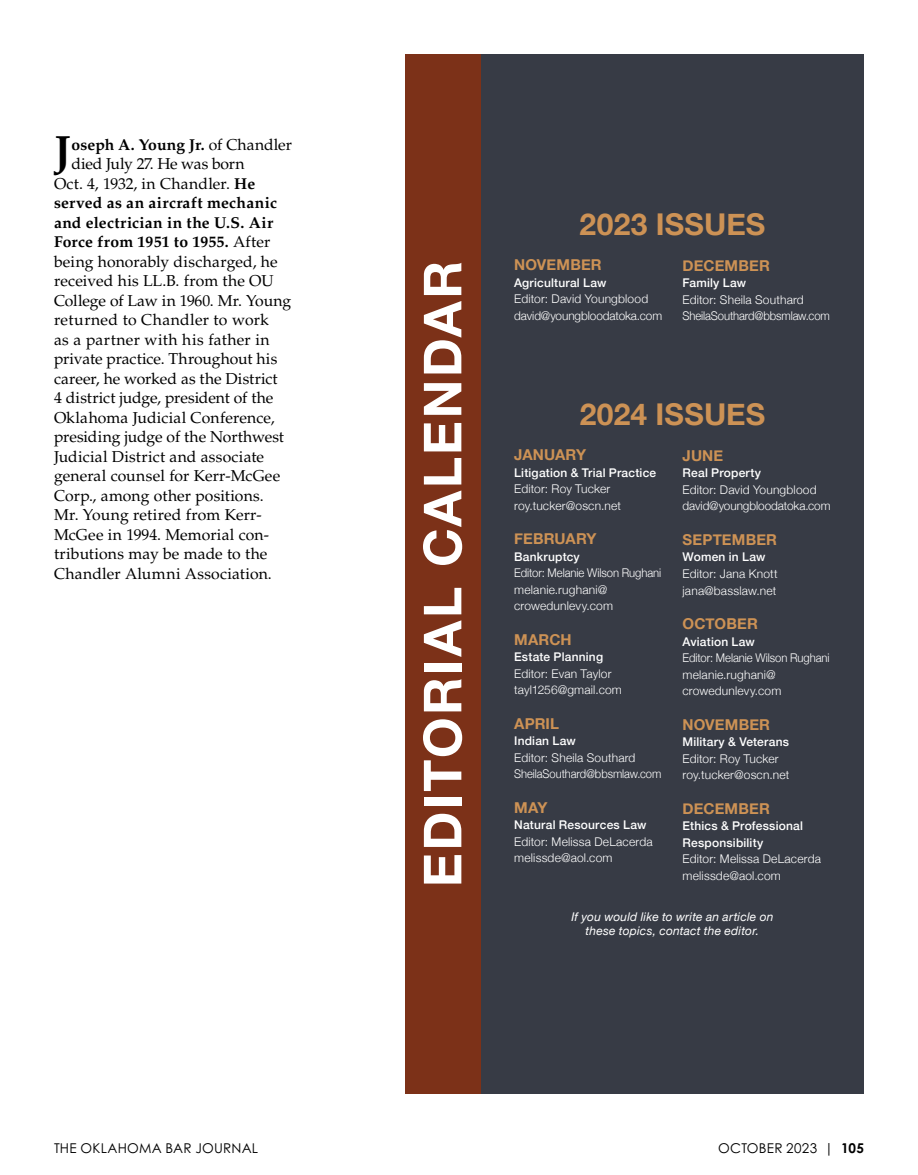
<style>
.page{position:relative;width:918px;height:1175px;background:#fff}
.page>*{position:absolute;margin:0;border:0;box-sizing:border-box;transform-origin:0 0}
.t1{font:700 52.5px "Helvetica Neue";letter-spacing:.04em;color:#fff}
.t2{font:700 43.8px "Palatino LT Std";color:#000}
.t3{font:700 30px "Helvetica Neue";letter-spacing:.005em;color:#cd9255}
.t4{font:15.75px "Palatino LT Std";color:#000}
.t5{font:700 15.75px "Palatino LT Std";letter-spacing:.015em;color:#000}
.t6{font:700 15px "Helvetica Neue";letter-spacing:.01em;color:#cd9255}
.t7{font:13.5px "Century Gothic Pro";letter-spacing:.015em;color:#000}
.t8{font:300 12px/16.5px "Helvetica Neue";letter-spacing:.015em;color:#fff}
.t9{font:500 12px/16.5px "Helvetica Neue";letter-spacing:.015em;color:#fff}
.t10{font:300 12px/16.5px "Helvetica Neue";letter-spacing:-.005em;color:#fff}
.t11{font:300 12px/16.5px "Helvetica Neue";letter-spacing:.015em;color:#fff;scale:.94 1}
.t12{font:italic 12px/14.2px "Helvetica Neue";letter-spacing:.015em;color:#fff;text-align:center}
.t13{font:300 12px/16.5px "Helvetica Neue";letter-spacing:-.01em;color:#fff}
.s1{font-weight:400}
.s2{font-weight:700}
</style>
<div class="page">
<div style="left:424px;top:54px;width:440px;height:1040px;background:#373b45"></div>
<div style="left:405px;top:54px;width:76px;height:1040px;background:#7c3118"></div>
<h2 class="t2" style="left:54px;top:125px;width:19px">J</h2>
<p class="t5" style="left:72px;top:135px;width:222px">oseph A. Young Jr. <span class="s1">of Chandler</span></p>
<p class="t4" style="left:72px;top:154px;width:174px">died July 27. He was born</p>
<p class="t4" style="left:54px;top:174px;width:203px">Oct. 4, 1932, in Chandler. <span class="s2">He</span></p>
<p class="t5" style="left:54px;top:193px;width:225px">served as an aircraft mechanic</p>
<p class="t5" style="left:54px;top:213px;width:221px">and electrician in the U.S. Air</p>
<p class="t5" style="left:54px;top:232px;width:218px">Force from 1951 to 1955. <span class="s1">After</span></p>
<p class="t4" style="left:54px;top:252px;width:225px">being honorably discharged, he</p>
<p class="t4" style="left:54px;top:271px;width:221px">received his LL.B. from the OU</p>
<p class="t4" style="left:54px;top:291px;width:239px">College of Law in 1960. Mr. Young</p>
<p class="t4" style="left:54px;top:310px;width:216px">returned to Chandler to work</p>
<p class="t4" style="left:54px;top:330px;width:217px">as a partner with his father in</p>
<p class="t4" style="left:54px;top:349px;width:225px">private practice. Throughout his</p>
<p class="t4" style="left:54px;top:369px;width:225px">career, he worked as the District</p>
<p class="t4" style="left:54px;top:388px;width:221px">4 district judge, president of the</p>
<p class="t4" style="left:54px;top:408px;width:222px">Oklahoma Judicial Conference,</p>
<p class="t4" style="left:54px;top:427px;width:232px">presiding judge of the Northwest</p>
<p class="t4" style="left:54px;top:447px;width:212px">Judicial District and associate</p>
<p class="t4" style="left:54px;top:466px;width:228px">general counsel for Kerr-McGee</p>
<p class="t4" style="left:54px;top:486px;width:211px">Corp., among other positions.</p>
<p class="t4" style="left:54px;top:505px;width:209px">Mr. Young retired from Kerr-</p>
<p class="t4" style="left:54px;top:525px;width:217px">McGee in 1994. Memorial con-</p>
<p class="t4" style="left:54px;top:544px;width:215px">tributions may be made to the</p>
<p class="t4" style="left:54px;top:564px;width:219px">Chandler Alumni Association.</p>
<h1 class="t1" style="left:401px;top:887px;width:628px;rotate:-90deg">EDITORIAL CALENDAR</h1>
<h3 class="t3" style="left:580px;top:200px;width:187px">2023 ISSUES</h3>
<p class="t6" style="left:514px;top:253px;width:89px">NOVEMBER</p>
<p class="t9" style="left:514px;top:273px;width:94px">Agricultural Law</p>
<p class="t10" style="left:514px;top:290px;width:150px">Editor: David Youngblood david@youngbloodatoka.com</p>
<p class="t6" style="left:683px;top:254px;width:89px">DECEMBER</p>
<p class="t9" style="left:683px;top:274px;width:65px">Family Law</p>
<p class="t13" style="left:683px;top:290px;width:149px">Editor: Sheila Southard<br>SheilaSouthard@bbsmlaw.com</p>
<h3 class="t3" style="left:580px;top:390px;width:187px">2024 ISSUES</h3>
<p class="t6" style="left:514px;top:443px;width:73px">JANUARY</p>
<p class="t9" style="left:514px;top:463px;width:144px">Litigation &amp; Trial Practice</p>
<p class="t8" style="left:514px;top:480px;width:108px">Editor: Roy Tucker roy.tucker@oscn.net</p>
<p class="t6" style="left:514px;top:527px;width:84px">FEBRUARY</p>
<p class="t9" style="left:514px;top:547px;width:67px">Bankruptcy</p>
<p class="t11" style="left:514px;top:564px;width:158px">Editor: Melanie Wilson Rughani melanie.rughani@ crowedunlevy.com</p>
<p class="t6" style="left:514px;top:627px;width:59px">MARCH</p>
<p class="t9" style="left:514px;top:648px;width:90px">Estate Planning</p>
<p class="t8" style="left:514px;top:664px;width:109px">Editor: Evan Taylor tayl1256@gmail.com</p>
<p class="t6" style="left:514px;top:711px;width:46px">APRIL</p>
<p class="t9" style="left:514px;top:732px;width:63px">Indian Law</p>
<p class="t10" style="left:514px;top:748px;width:149px">Editor: Sheila Southard<br>SheilaSouthard@bbsmlaw.com</p>
<p class="t6" style="left:514px;top:795px;width:35px">MAY</p>
<p class="t9" style="left:514px;top:816px;width:134px">Natural Resources Law</p>
<p class="t8" style="left:514px;top:832px;width:140px">Editor: Melissa DeLacerda melissde@aol.com</p>
<p class="t6" style="left:683px;top:444px;width:42px">JUNE</p>
<p class="t9" style="left:683px;top:464px;width:80px">Real Property</p>
<p class="t10" style="left:683px;top:480px;width:150px">Editor: David Youngblood david@youngbloodatoka.com</p>
<p class="t6" style="left:683px;top:528px;width:96px">SEPTEMBER</p>
<p class="t9" style="left:683px;top:548px;width:84px">Women in Law</p>
<p class="t8" style="left:683px;top:564px;width:97px">Editor: Jana Knott jana@basslaw.net</p>
<p class="t6" style="left:683px;top:612px;width:77px">OCTOBER</p>
<p class="t9" style="left:683px;top:632px;width:74px">Aviation Law</p>
<p class="t11" style="left:683px;top:648px;width:158px">Editor: Melanie Wilson Rughani melanie.rughani@ crowedunlevy.com</p>
<p class="t6" style="left:683px;top:712px;width:89px">NOVEMBER</p>
<p class="t9" style="left:683px;top:732px;width:108px">Military &amp; Veterans</p>
<p class="t8" style="left:683px;top:749px;width:108px">Editor: Roy Tucker roy.tucker@oscn.net</p>
<p class="t6" style="left:683px;top:796px;width:89px">DECEMBER</p>
<p class="t9" style="left:683px;top:816px;width:122px">Ethics &amp; Professional<br>Responsibility</p>
<p class="t8" style="left:683px;top:849px;width:140px">Editor: Melissa DeLacerda melissde@aol.com</p>
<p class="t12" style="left:571px;top:910px;width:204px">If you would like to write an article on these topics, contact the editor.</p>
<p class="t7" style="left:54px;top:1139px;width:206px">THE OKLAHOMA BAR JOURNAL</p>
<p class="t7" style="left:718px;top:1139px;width:147px">OCTOBER 2023 | <span class="s2">105</span></p>
</div>
